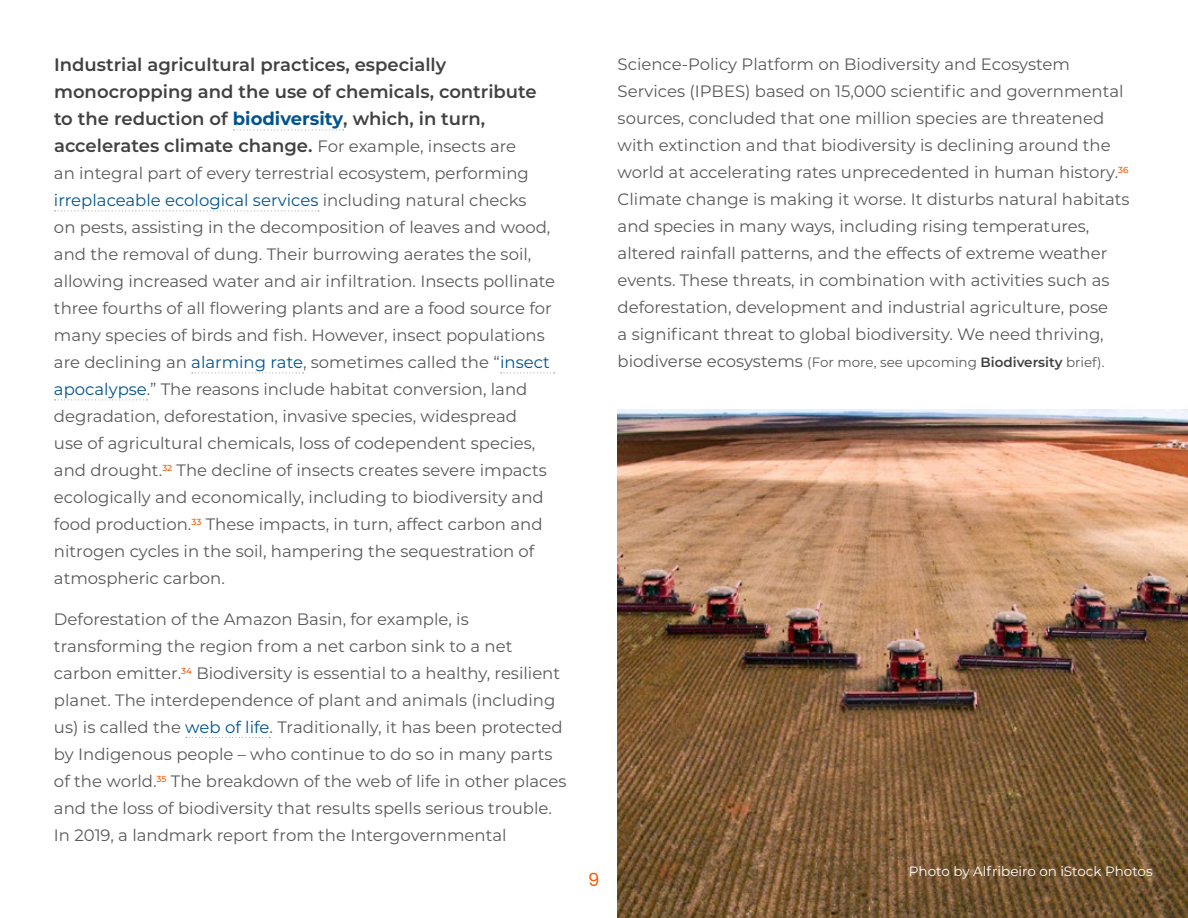
<style>
.page{position:relative;width:1188px;height:918px;background:#fff}
.page>*{position:absolute;margin:0;border:0;box-sizing:border-box;transform-origin:0 0}
.t1{font:600 18px/27px "Montserrat";color:#414141}
.t2{font:18px "Poppins";color:#f25900}
.t3{font:16.5px/27px "Montserrat";color:#58595b}
.t4{font:13.5px "Montserrat";color:#58595b}
.t5{font:13.5px "Montserrat";color:#fff}
.s1{font-weight:700;color:#00548e}
.s2{font-weight:400;font-size:16.5px;color:#58595b}
.s3{color:#00548e}
.s4{font-size:16.5px}
.s5{font-weight:600;color:#414141}
</style>
<div class="page">
<svg style="left:233px;top:129px;width:111px;height:1px"></svg>
<svg style="left:55px;top:210px;width:264px;height:1px"></svg>
<svg style="left:192px;top:372px;width:111px;height:1px"></svg>
<svg style="left:501px;top:372px;width:54px;height:1px"></svg>
<svg style="left:55px;top:399px;width:92px;height:1px"></svg>
<svg style="left:186px;top:737px;width:84px;height:1px"></svg>
<img style="left:618px;top:409px;width:570px;height:509px">
<p class="t1" style="left:54px;top:52px;width:484px">Industrial agricultural practices, especially monocropping and the use of chemicals, contribute to the reduction of <span class="s1">biodiversity</span>, which, in turn, accelerates climate change. <span class="s2">For example, insects are</span></p>
<p class="t3" style="left:54px;top:161px;width:503px">an integral part of every terrestrial ecosystem, performing <span class="s3">irreplaceable ecological services</span> including natural checks<br>on pests, assisting in the decomposition of leaves and wood, and the removal of dung. Their burrowing aerates the soil, allowing increased water and air infiltration. Insects pollinate three fourths of all flowering plants and are a food source for many species of birds and fish. However, insect populations are declining an <span class="s3">alarming rate</span>, sometimes called the “<span class="s3">insect apocalypse</span>.” The reasons include habitat conversion, land degradation, deforestation, invasive species, widespread<br>use of agricultural chemicals, loss of codependent species, and drought.<sup>32</sup> The decline of insects creates severe impacts ecologically and economically, including to biodiversity and food production.<sup>33</sup> These impacts, in turn, affect carbon and nitrogen cycles in the soil, hampering the sequestration of atmospheric carbon.</p>
<p class="t3" style="left:54px;top:606px;width:514px">Deforestation of the Amazon Basin, for example, is transforming the region from a net carbon sink to a net carbon emitter.<sup>34</sup> Biodiversity is essential to a healthy, resilient planet. The interdependence of plant and animals (including us) is called the <span class="s3">web of life</span>. Traditionally, it has been protected by Indigenous people – who continue to do so in many parts of the world.<sup>35</sup> The breakdown of the web of life in other places and the loss of biodiversity that results spells serious trouble.<br>In 2019, a landmark report from the Intergovernmental</p>
<p class="t3" style="left:618px;top:51px;width:514px">Science-Policy Platform on Biodiversity and Ecosystem Services (IPBES) based on 15,000 scientific and governmental sources, concluded that one million species are threatened with extinction and that biodiversity is declining around the world at accelerating rates unprecedented in human history.<sup>36<br></sup>Climate change is making it worse. It disturbs natural habitats and species in many ways, including rising temperatures, altered rainfall patterns, and the effects of extreme weather events. These threats, in combination with activities such as deforestation, development and industrial agriculture, pose<br>a significant threat to global biodiversity. We need thriving,</p>
<p class="t4" style="left:618px;top:356px;width:488px"><span class="s4">biodiverse ecosystems</span> (For more, see upcoming <span class="s5">Biodiversity</span> brief).</p>
<p class="t2" style="left:588px;top:869px;width:13px">9</p>
<p class="t5" style="left:909px;top:864px;width:245px">Photo by Alfribeiro on iStock Photos</p>
</div>
